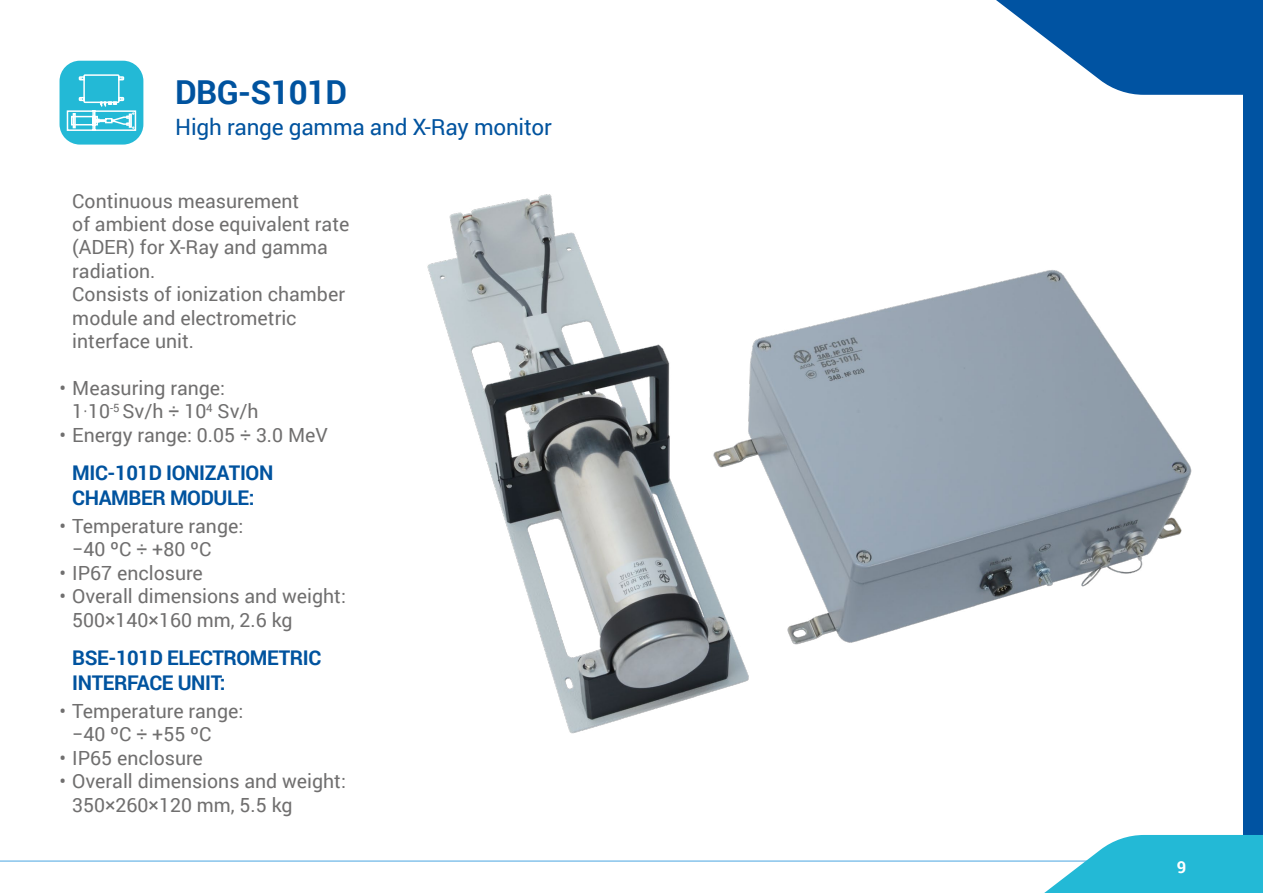
<style>
.page{position:relative;width:1263px;height:893px;background:#fff}
.page>*{position:absolute;margin:0;border:0;box-sizing:border-box;transform-origin:0 0}
.заголовок_название_п{font:700 33px "Roboto";letter-spacing:-.02em;color:#00539f}
.подзаголовок_названи{font:22.5px "Roboto";letter-spacing:-.01em;color:#00539f}
.Заголовок_в_тексте{font:700 20.25px/25.5px "Roboto";letter-spacing:-.02em;color:#00539f}
.t1{font:19.5px/23.4px "Roboto";color:#706f6f}
.t2{font:700 16.5px "Roboto";color:#fff}
.s1{font-weight:300}
</style>
<div class="page">
<hr style="left:0;top:860px;width:1263px;height:2px;background:#86c3eb">
<div style="left:1243px;top:0;width:20px;height:893px;background:#0053a2"></div>
<svg style="left:996px;top:0;width:247px;height:95px"></svg>
<svg style="left:969px;top:835px;width:294px;height:58px"></svg>
<img style="left:427px;top:194px;width:765px;height:540px">
<div style="left:60px;top:61px;width:83px;height:84px;background:#23b9d6;border-radius:20px"></div>
<svg style="left:66px;top:74px;width:71px;height:57px"></svg>
<p class="заголовок_название_п" style="left:175px;top:69px;width:173px">DBG-S101D</p>
<p class="подзаголовок_названи" style="left:175px;top:111px;width:378px">High range gamma and X-Ray monitor</p>
<p class="t1" style="left:72px;top:188px;width:279px">Continuous measurement<br>of ambient dose equivalent rate (ADER) for X-Ray and gamma radiation.</p>
<p class="t1" style="left:72px;top:282px;width:274px">Consists of ionization chamber module and electrometric interface unit.</p>
<p class="t1" style="left:72px;top:375px;width:188px;text-indent:-13px">• Measuring range:<br>1<span class="s1">·</span>10<sup>-5</sup> Sv/h ÷ 10<sup>4</sup> Sv/h</p>
<p class="t1" style="left:60px;top:422px;width:270px">• Energy range: 0.05 ÷ 3.0 MeV</p>
<p class="Заголовок_в_тексте" style="left:72px;top:459px;width:203px">MIC-101D IONIZATION<br>CHAMBER MODULE:</p>
<p class="t1" style="left:72px;top:514px;width:173px;text-indent:-13px">• Temperature range: −40 ºC ÷ +80 ºC</p>
<p class="t1" style="left:60px;top:560px;width:145px">• IP67 enclosure</p>
<p class="t1" style="left:72px;top:584px;width:275px;text-indent:-13px">• Overall dimensions and weight:<br>500×140×160 mm, 2.6 kg</p>
<p class="Заголовок_в_тексте" style="left:72px;top:644px;width:250px">BSE-101D ELECTROMETRIC<br>INTERFACE UNIT:</p>
<p class="t1" style="left:72px;top:699px;width:173px;text-indent:-13px">• Temperature range: −40 ºC ÷ +55 ºC</p>
<p class="t1" style="left:60px;top:745px;width:145px">• IP65 enclosure</p>
<p class="t1" style="left:72px;top:769px;width:275px;text-indent:-13px">• Overall dimensions and weight:<br>350×260×120 mm, 5.5 kg</p>
<p class="t2" style="left:1177px;top:855px;width:11px">9</p>
</div>
